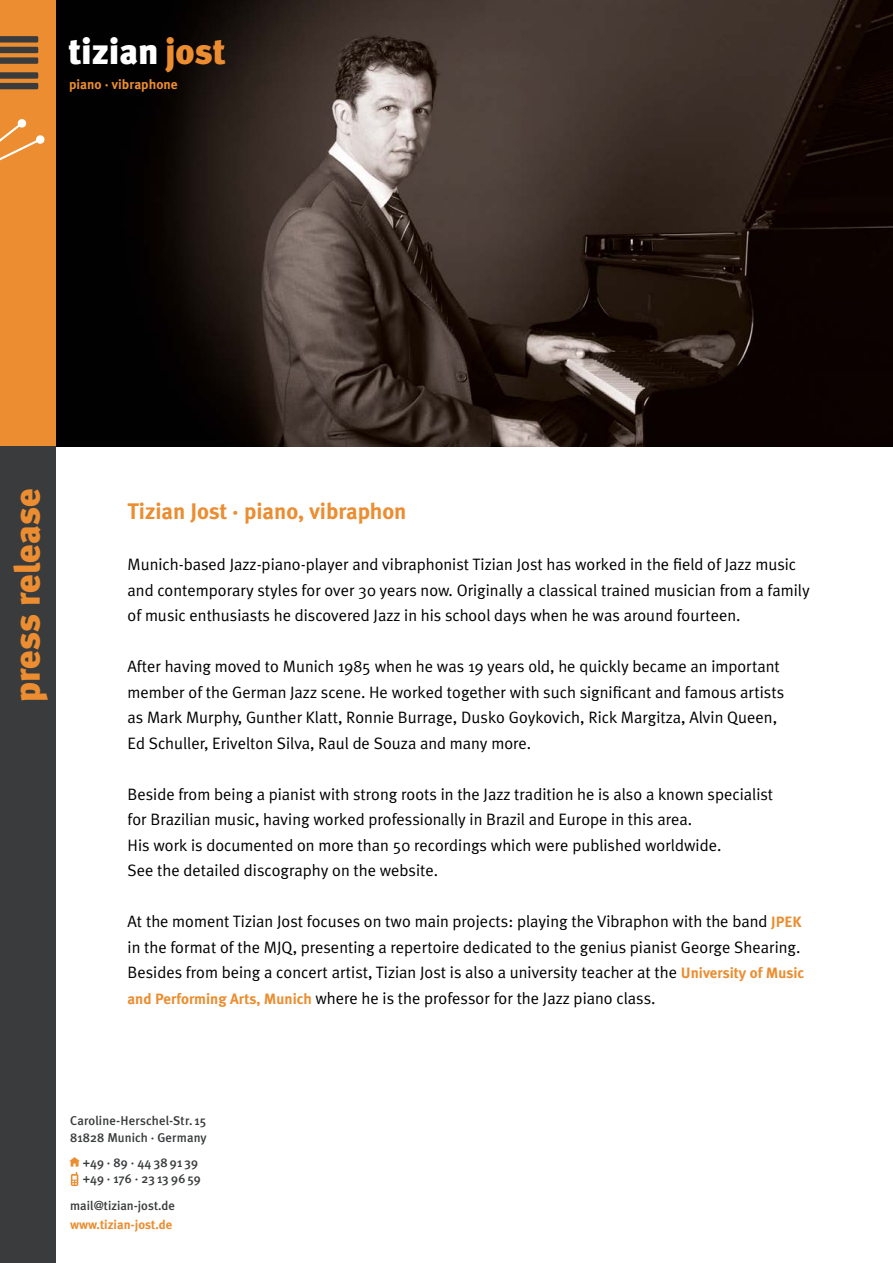
<style>
.page{position:relative;width:893px;height:1263px;background:#fff}
.page>*{position:absolute;margin:0;border:0;box-sizing:border-box;transform-origin:0 0}
.t1{font:900 36px "Meta Plus";color:#eb8d30}
.t2{font:900 36px "Meta Plus";color:#fff}
.t3{font:700 22.5px "Meta Plus";color:#eb8d30}
.t4{font:16.5px/25.5px "Meta Plus Normal";color:#000}
.t5{font:700 13.5px "Meta Plus";letter-spacing:.005em;color:#eb8d30}
.t6{font:500 12.75px/16.5px "Meta Plus";letter-spacing:.005em;color:#393b3c}
.t7{font:700 12.75px "Meta Plus";color:#eb8d30}
.s1{color:#eb8d30}
.s2{font-family:"Meta Plus";font-weight:700;font-size:15px;color:#eb8d30}
</style>
<div class="page">
<img style="left:55px;top:0;width:838px;height:446px">
<div style="left:0;top:0;width:55px;height:446px;background:#eb8d30"></div>
<div style="left:0;top:446px;width:55px;height:817px;background:#393b3c"></div>
<svg style="left:69px;top:1157px;width:11px;height:9px"></svg>
<svg style="left:71px;top:1172px;width:7px;height:14px"></svg>
<svg style="left:0;top:72px;width:38px;height:17px"></svg>
<svg style="left:0;top:36px;width:38px;height:28px"></svg>
<svg style="left:0;top:119px;width:45px;height:41px"></svg>
<h1 class="t2" style="left:68px;top:30px;width:159px">tizian <span class="s1">jost</span></h1>
<p class="t5" style="left:69px;top:77px;width:110px">piano · vibraphone</p>
<h1 class="t1" style="left:6px;top:702px;width:214px;rotate:-90deg">press release</h1>
<h2 class="t3" style="left:128px;top:498px;width:280px">Tizian Jost · piano, vibraphon</h2>
<p class="t4" style="left:128px;top:552px;width:684px">Munich-based Jazz-piano-player and vibraphonist Tizian Jost has worked in the field of Jazz music and contemporary styles for over 30 years now. Originally a classical trained musician from a family of music enthusiasts he discovered Jazz in his school days when he was around fourteen.</p>
<p class="t4" style="left:128px;top:654px;width:658px">After having moved to Munich 1985 when he was 19 years old, he quickly became an important member of the German Jazz scene. He worked together with such significant and famous artists as Mark Murphy, Gunther Klatt, Ronnie Burrage, Dusko Goykovich, Rick Margitza, Alvin Queen, Ed Schuller, Erivelton Silva, Raul de Souza and many more.</p>
<p class="t4" style="left:128px;top:781px;width:647px">Beside from being a pianist with strong roots in the Jazz tradition he is also a known specialist for Brazilian music, having worked professionally in Brazil and Europe in this area.<br>His work is documented on more than 50 recordings which were published worldwide.<br>See the detailed discography on the website.</p>
<p class="t4" style="left:128px;top:908px;width:678px">At the moment Tizian Jost focuses on two main projects: playing the Vibraphon with the band <span class="s2">JPEK </span>in the format of the MJQ, presenting a repertoire dedicated to the genius pianist George Shearing.<br>Besides from being a concert artist, Tizian Jost is also a university teacher at the <span class="s2">University of Music and Performing Arts, Munich</span> where he is the professor for the Jazz piano class.</p>
<p class="t6" style="left:70px;top:1112px;width:138px">Caroline-Herschel-Str. 15<br>81828 Munich · Germany</p>
<p class="t6" style="left:83px;top:1154px;width:119px">+49 · 89 · 44 38 91 39 +49 · 176 · 23 13 96 59</p>
<p class="t6" style="left:70px;top:1197px;width:106px">mail@tizian-jost.de</p>
<p class="t7" style="left:70px;top:1217px;width:104px">www.tizian-jost.de</p>
</div>
